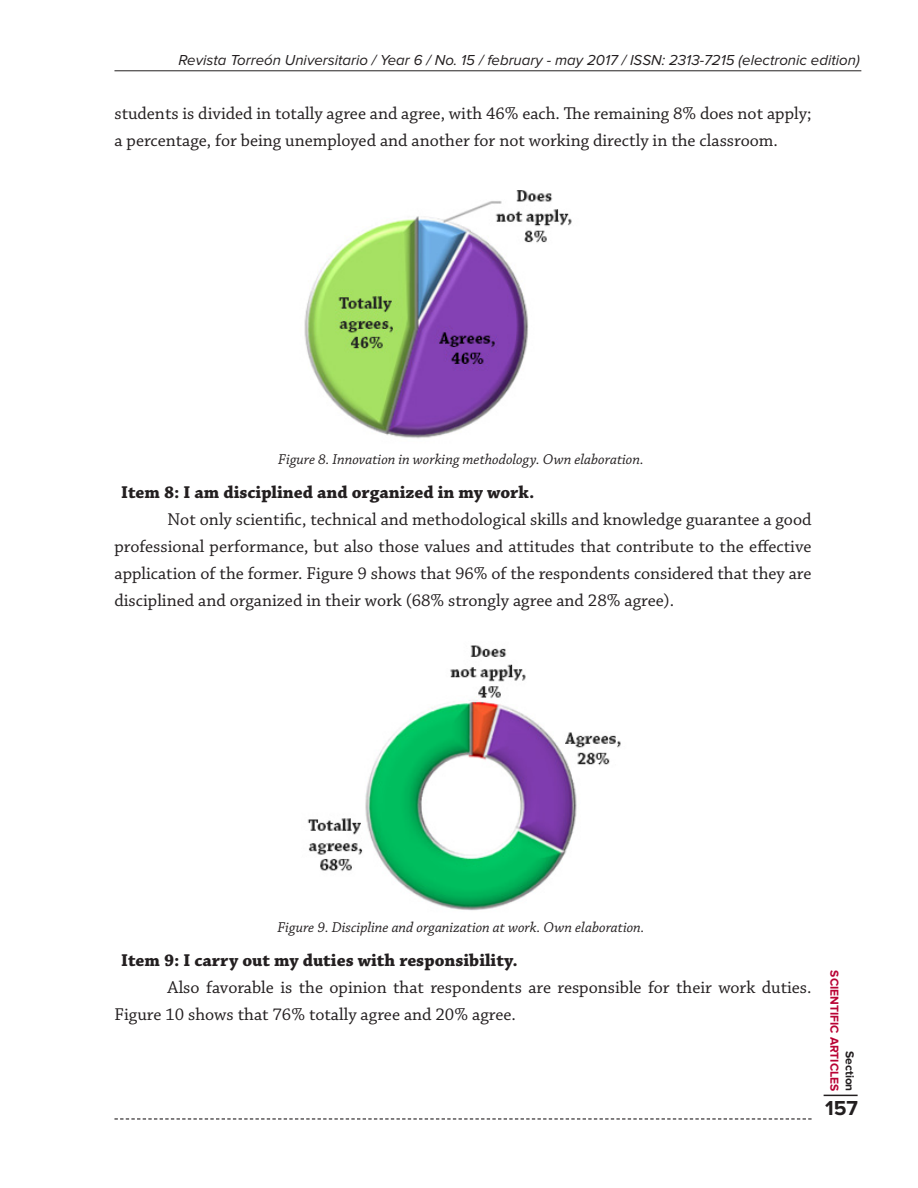
<style>
.page{position:relative;width:918px;height:1188px;background:#fff}
.page>*{position:absolute;margin:0;border:0;box-sizing:border-box;transform-origin:0 0}
.t1{font:700 21px "Proxima Nova";color:#231f20}
.Art__Parrafo{font:18px/27px "Chaparral Pro";color:#231f20}
.Art__Parr__SubTitulo{font:700 18px "Chaparral Pro";color:#231f20}
.Pie_Tbls-Fgs{font:italic 15px "Chaparral Pro";color:#231f20}
.t2{font:italic 15px "Proxima Nova";color:#231f20}
.t3{font:700 12px "Proxima Nova";color:#b90335}
.t4{font:700 12px "Proxima Nova";color:#231f20}
</style>
<div class="page">
<img style="left:304px;top:190px;width:268px;height:249px">
<img style="left:307px;top:645px;width:314px;height:266px">
<hr style="left:114px;top:70px;width:747px;height:1px;background:#231f20">
<hr style="left:824px;top:1095px;width:34px;height:1px;background:#231f20">
<svg style="left:114px;top:1118px;width:698px;height:2px"></svg>
<p class="t2" style="left:179px;top:53px;width:683px">Revista Torreón Universitario / Year 6 / No. 15 / february - may 2017 / ISSN: 2313-7215 (electronic edition)</p>
<p class="Art__Parrafo" style="left:114px;top:101px;width:699px">students is divided in totally agree and agree, with 46% each. The remaining 8% does not apply; a percentage, for being unemployed and another for not working directly in the classroom.</p>
<p class="Pie_Tbls-Fgs" style="left:278px;top:451px;width:367px">Figure 8. Innovation in working methodology. Own elaboration.</p>
<p class="Art__Parr__SubTitulo" style="left:121px;top:482px;width:415px">Item 8: I am disciplined and organized in my work.</p>
<p class="Art__Parrafo" style="left:114px;top:507px;width:699px;text-align:justify;text-indent:53px">Not only scientific, technical and methodological skills and knowledge guarantee a good professional performance, but also those values and attitudes that contribute to the effective application of the former. Figure 9 shows that 96% of the respondents considered that they are disciplined and organized in their work (68% strongly agree and 28% agree).</p>
<p class="Pie_Tbls-Fgs" style="left:277px;top:919px;width:369px">Figure 9. Discipline and organization at work. Own elaboration.</p>
<p class="Art__Parr__SubTitulo" style="left:121px;top:950px;width:398px">Item 9: I carry out my duties with responsibility.</p>
<p class="Art__Parrafo" style="left:114px;top:974px;width:699px;text-indent:53px">Also favorable is the opinion that respondents are responsible for their work duties.<br>Figure 10 shows that 76% totally agree and 20% agree.</p>
<p class="t3" style="left:841px;top:970px;width:122px;rotate:90deg">SCIENTIFIC ARTICLES</p>
<p class="t1" style="left:825px;top:1096px;width:34px">157</p>
<p class="t4" style="left:857px;top:1051px;width:42px;rotate:90deg">Section</p>
</div>
